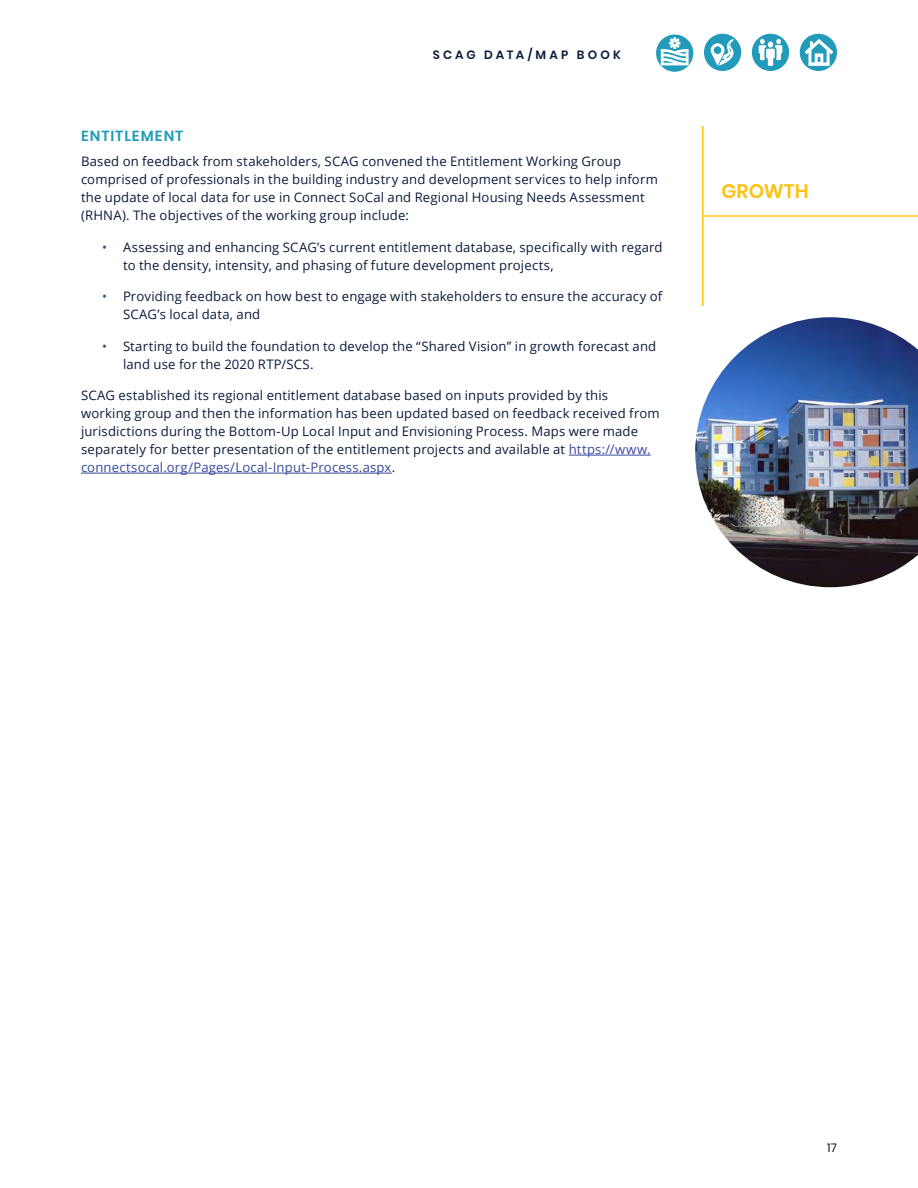
<style>
.page{position:relative;width:918px;height:1188px;background:#fff}
.page>*{position:absolute;margin:0;border:0;box-sizing:border-box;transform-origin:0 0}
.Chapter_Title{font:600 19.5px "Poppins";letter-spacing:.005em;color:#fbc314}
.Heading__2{font:600 14.7px "Poppins";letter-spacing:.065em;color:#219bb9}
.t1{font:13.2px/18px "Open Sans";letter-spacing:.01em;color:#0a1c3b}
.t2{font:600 12px "Poppins";letter-spacing:.265em;color:#0a1c3b}
.t3{font:12px "Poppins";color:#231f20}
.s1{color:#26557f}
.s2{color:#37499c}
</style>
<div class="page">
<div style="left:752px;top:34px;width:37px;height:37px;background:#219bb9;border-radius:50%"></div>
<svg style="left:759px;top:39px;width:23px;height:27px"></svg>
<div style="left:800px;top:34px;width:37px;height:37px;background:#219bb9;border-radius:50%"></div>
<svg style="left:805px;top:39px;width:28px;height:27px"></svg>
<svg style="left:656px;top:35px;width:37px;height:37px"></svg>
<svg style="left:661px;top:38px;width:28px;height:27px"></svg>
<div style="left:704px;top:34px;width:37px;height:37px;background:#219bb9;border-radius:50%"></div>
<svg style="left:711px;top:39px;width:23px;height:27px"></svg>
<img style="left:695px;top:317px;width:223px;height:270px">
<hr style="left:569px;top:455px;width:82px;height:1px;background:#37499c">
<hr style="left:81px;top:473px;width:311px;height:1px;background:#37499c">
<hr style="left:702px;top:126px;width:2px;height:180px;background:#fbc314">
<hr style="left:703px;top:215px;width:215px;height:2px;background:#fbc314">
<p class="t2" style="left:433px;top:48px;width:190px">SCAG DATA/MAP BOOK</p>
<p class="Heading__2" style="left:81px;top:128px;width:104px">ENTITLEMENT</p>
<p class="t1" style="left:81px;top:152px;width:578px">Based on feedback from stakeholders, SCAG convened the Entitlement Working Group comprised of professionals in the building industry and development services to help inform the update of local data for use in Connect SoCal and Regional Housing Needs Assessment (RHNA). The objectives of the working group include:</p>
<p class="t1" style="left:123px;top:237px;width:541px;text-indent:-21px"><span class="s1">•</span> Assessing and enhancing SCAG’s current entitlement database, specifically with regard to the density, intensity, and phasing of future development projects,</p>
<p class="t1" style="left:123px;top:287px;width:541px;text-indent:-21px"><span class="s1">•</span> Providing feedback on how best to engage with stakeholders to ensure the accuracy of<br>SCAG’s local data, and</p>
<p class="t1" style="left:123px;top:336px;width:535px;text-indent:-21px"><span class="s1">•</span> Starting to build the foundation to develop the “Shared Vision” in growth forecast and land use for the 2020 RTP/SCS.</p>
<p class="t1" style="left:81px;top:386px;width:580px">SCAG established its regional entitlement database based on inputs provided by this working group and then the information has been updated based on feedback received from jurisdictions during the Bottom-Up Local Input and Envisioning Process. Maps were made separately for better presentation of the entitlement projects and available at <span class="s2">https://www. connectsocal.org/Pages/Local-Input-Process.aspx</span>.</p>
<p class="Chapter_Title" style="left:721px;top:180px;width:89px">GROWTH</p>
<p class="t3" style="left:827px;top:1141px;width:11px">17</p>
</div>
